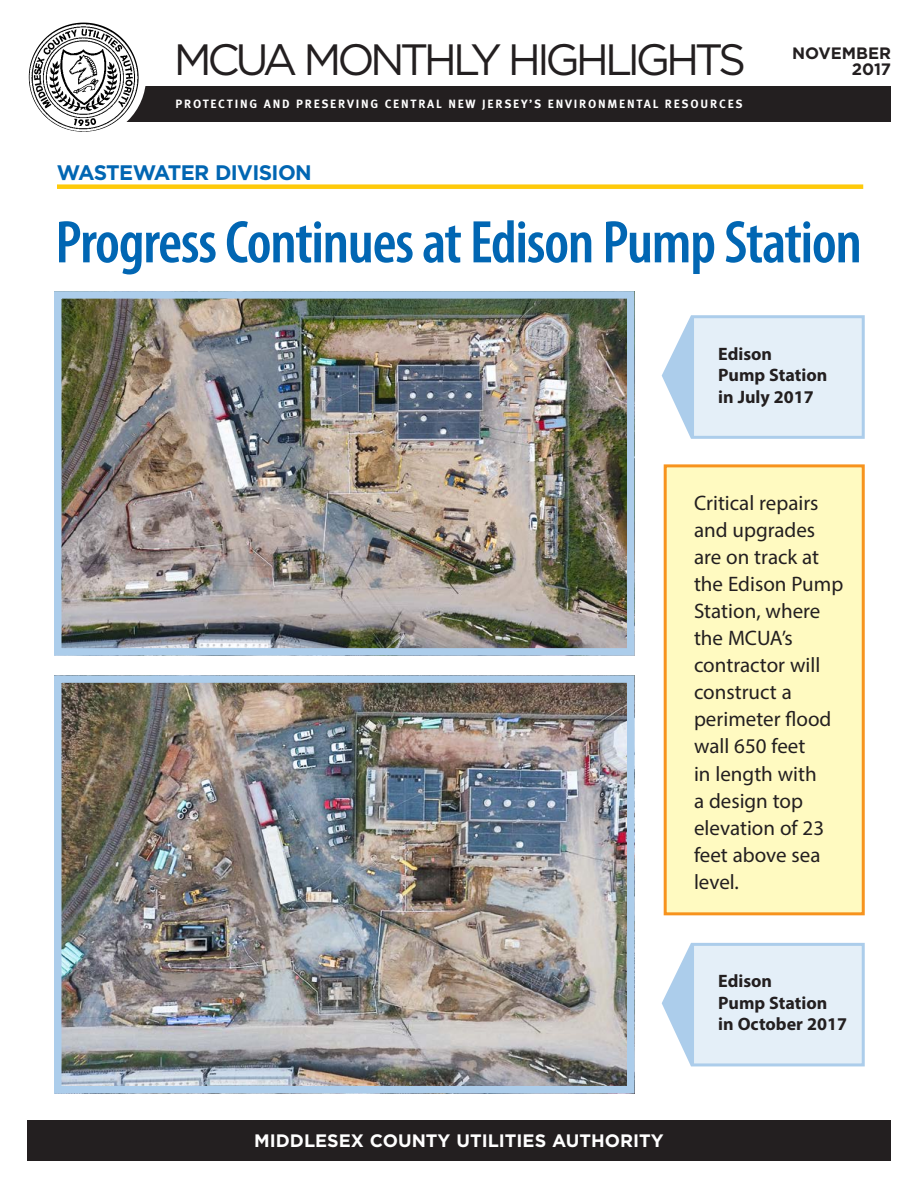
<style>
.page{position:relative;width:918px;height:1188px;background:#fff}
.page>*{position:absolute;margin:0;border:0;box-sizing:border-box;transform-origin:0 0}
.t1{font:600 condensed 60.75px "Myriad Pro";letter-spacing:-.02em;color:#0166b3}
.t2{font:43.8px "Gotham";letter-spacing:-.1em;color:#231f20}
.t3{font:21px/27px "Myriad Pro";color:#231f20}
.t4{font:700 21px "Gotham";letter-spacing:-.03em;color:#0166b3}
.t5{font:700 18px/21.6px "Myriad Pro";color:#231f20}
.t6{font:700 18px "Gotham";color:#fff}
.t7{font:16.5px "Gotham Bold SC950";color:#231f20}
.t8{font:700 16.5px "Gotham";color:#231f20}
.t9{font:700 12px "Meta Pro";letter-spacing:.15em;color:#fff}
</style>
<div class="page">
<div style="left:664px;top:464px;width:201px;height:451px;background:#fffac1;border:3px solid #f7931d"></div>
<div style="left:691px;top:315px;width:174px;height:124px;background:#e4eff8;border:3px solid #accdeb"></div>
<div style="left:691px;top:943px;width:174px;height:123px;background:#e4eff8;border:3px solid #accdeb"></div>
<div style="left:63px;top:86px;width:828px;height:35px;background:#231f20"></div>
<div style="left:23px;top:15px;width:123px;height:124px;background:#fff;border-radius:50%"></div>
<img style="left:29px;top:23px;width:110px;height:109px">
<div style="left:27px;top:1120px;width:864px;height:41px;background:#231f20"></div>
<div style="left:57px;top:184px;width:806px;height:5px;background:#feca0a"></div>
<img style="left:63px;top:300px;width:562px;height:347px">
<div style="left:54px;top:291px;width:580px;height:365px;border:8px solid #accdeb"></div>
<img style="left:63px;top:684px;width:562px;height:400px">
<div style="left:54px;top:675px;width:580px;height:418px;border:8px solid #accdeb"></div>
<svg style="left:662px;top:315px;width:29px;height:124px"></svg>
<svg style="left:662px;top:943px;width:29px;height:123px"></svg>
<h2 class="t2" style="left:174px;top:35px;width:574px">MCUA MONTHLY HIGHLIGHTS</h2>
<p class="t7" style="left:792px;top:43px;width:100px">NOVEMBER</p>
<p class="t8" style="left:852px;top:60px;width:41px">2017</p>
<p class="t9" style="left:175px;top:97px;width:569px">PROTECTING AND PRESERVING CENTRAL NEW JERSEY’S ENVIRONMENTAL RESOURCES</p>
<p class="t4" style="left:57px;top:160px;width:256px">WASTEWATER DIVISION</p>
<h1 class="t1" style="left:55px;top:209px;width:808px">Progress Continues at Edison Pump Station</h1>
<p class="t5" style="left:718px;top:342px;width:111px">Edison<br>Pump Station in July 2017</p>
<p class="t3" style="left:694px;top:490px;width:151px">Critical repairs and upgrades are on track at the Edison Pump<br>Station, where the MCUA’s contractor will construct a perimeter flood wall 650 feet<br>in length with<br>a design top elevation of 23 feet above sea level.</p>
<p class="t6" style="left:254px;top:1130px;width:411px">MIDDLESEX COUNTY UTILITIES AUTHORITY</p>
<p class="t5" style="left:718px;top:970px;width:130px">Edison<br>Pump Station in October 2017</p>
</div>
